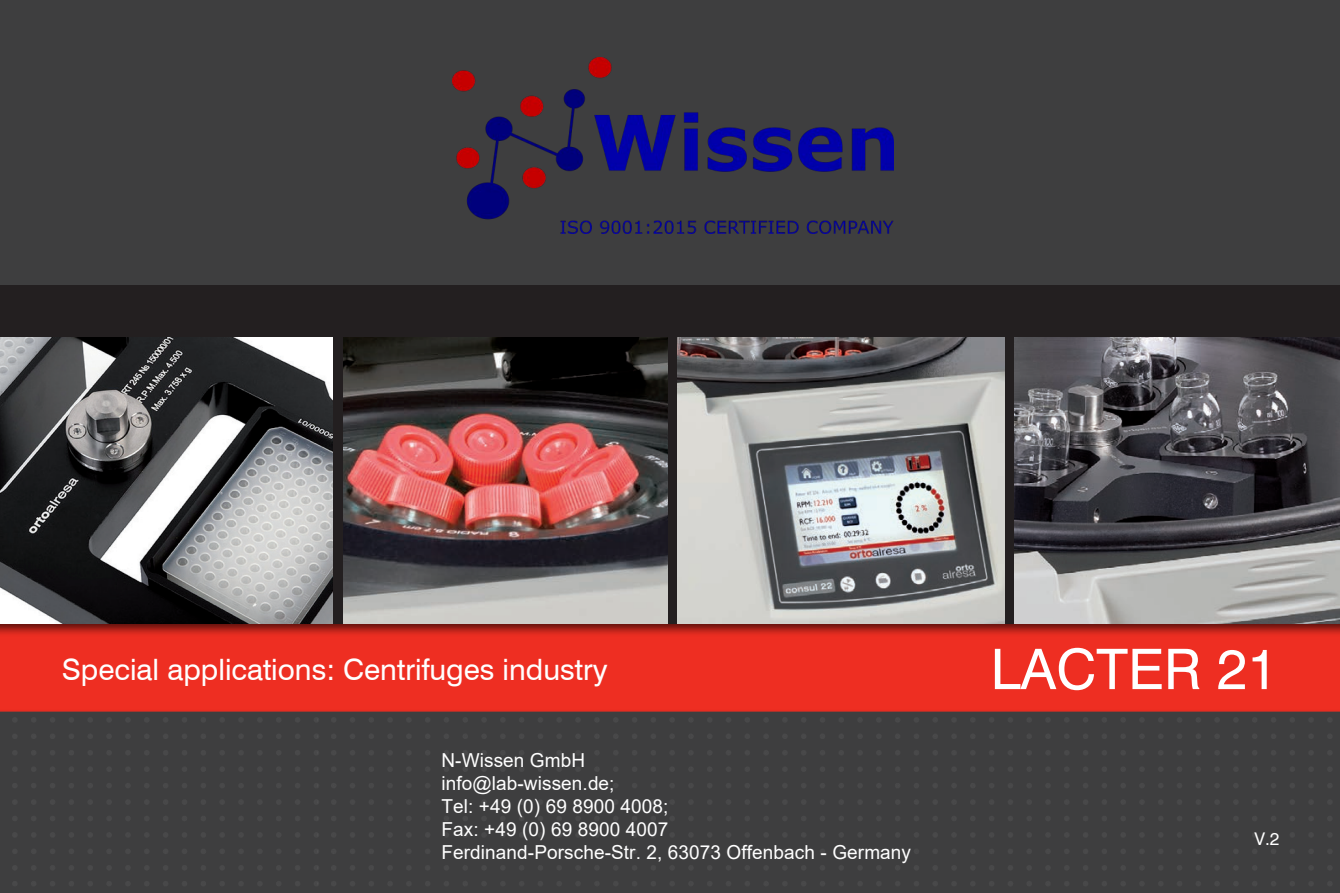
<style>
.page{position:relative;width:1340px;height:893px;background:#fff}
.page>*{position:absolute;margin:0;border:0;box-sizing:border-box;transform-origin:0 0}
.t_ablas_txt_negro{font:56px "Swis 721 BT";color:#fff}
.t_ablas_txt_negro-2{font:29.4px "Swis 721 BT";color:#fff}
.t1{font:19.25px/23.1px "Arial";letter-spacing:.005em;color:#fff}
.t2{font:17.5px "Swis 721 BT";color:#fff}
.s1{font-family:"Swiss 721 BT"}
</style>
<div class="page">
<div style="left:0;top:0;width:1339px;height:893px;background:#3e3e3f"></div>
<img style="left:317px;top:718px;width:1015px;height:168px">
<div style="left:0;top:620px;width:1339px;height:93px;background:#231f20;opacity:.75"></div>
<div style="left:0;top:285px;width:1339px;height:82px;background:#231f20"></div>
<div style="left:0;top:337px;width:1339px;height:287px;background:#231f20"></div>
<img style="left:343px;top:337px;width:324px;height:287px">
<img style="left:0;top:337px;width:332px;height:287px">
<img style="left:677px;top:337px;width:327px;height:287px">
<img style="left:1014px;top:337px;width:325px;height:287px">
<img style="left:453px;top:58px;width:440px;height:176px">
<p class="t_ablas_txt_negro-2" style="left:62px;top:651px;width:547px">Special applications: Centrifuges industry</p>
<p class="t_ablas_txt_negro" style="left:990px;top:635px;width:289px">LACTER 21</p>
<p class="t1" style="left:441px;top:748px;width:471px">N-Wissen GmbH<br>info@lab-wissen.de;<br>Tel: +49 (0) 69 8900 4008;<br>Fax: +49 (0) 69 8900 4007<br>Ferdinand-Porsche-Str. 2, 63073 Offenbach - Germany</p>
<p class="t2" style="left:1254px;top:828px;width:27px">V.<span class="s1">2</span></p>
</div>
